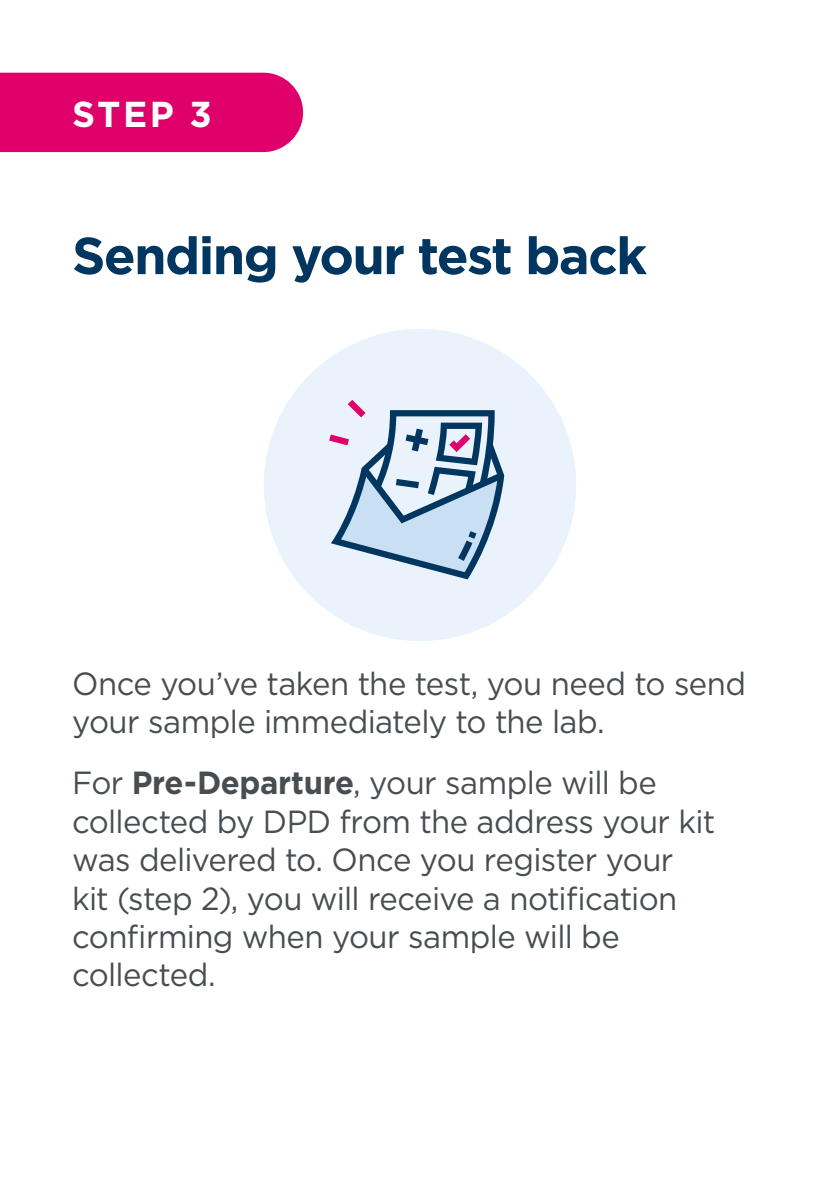
<style>
.page{position:relative;width:840px;height:1191px;background:#fff}
.page>*{position:absolute;margin:0;border:0;box-sizing:border-box;transform-origin:0 0}
.t1{font:700 52px "Gotham";letter-spacing:-.03em;color:#00365f}
.t2{font:700 36px "Gotham";color:#fff}
.t3{font:32px/38.4px "Gotham";letter-spacing:-.02em;color:#484d52}
.s1{font-weight:700}
</style>
<div class="page">
<div style="left:264px;top:329px;width:312px;height:312px;background:#eaf2fb;border-radius:50%"></div>
<div style="left:0;top:73px;width:303px;height:79px;background:#e00069"></div>
<svg style="left:329px;top:400px;width:175px;height:179px"></svg>
<p class="t2" style="left:72px;top:90px;width:141px">STEP 3</p>
<h1 class="t1" style="left:72px;top:221px;width:576px">Sending your test back</h1>
<p class="t3" style="left:72px;top:663px;width:675px">Once you’ve taken the test, you need to send your sample immediately to the lab.</p>
<p class="t3" style="left:72px;top:763px;width:644px">For <span class="s1">Pre-Departure</span>, your sample will be collected by DPD from the address your kit was delivered to. Once you register your kit (step 2), you will receive a notification confirming when your sample will be collected.</p>
</div>
